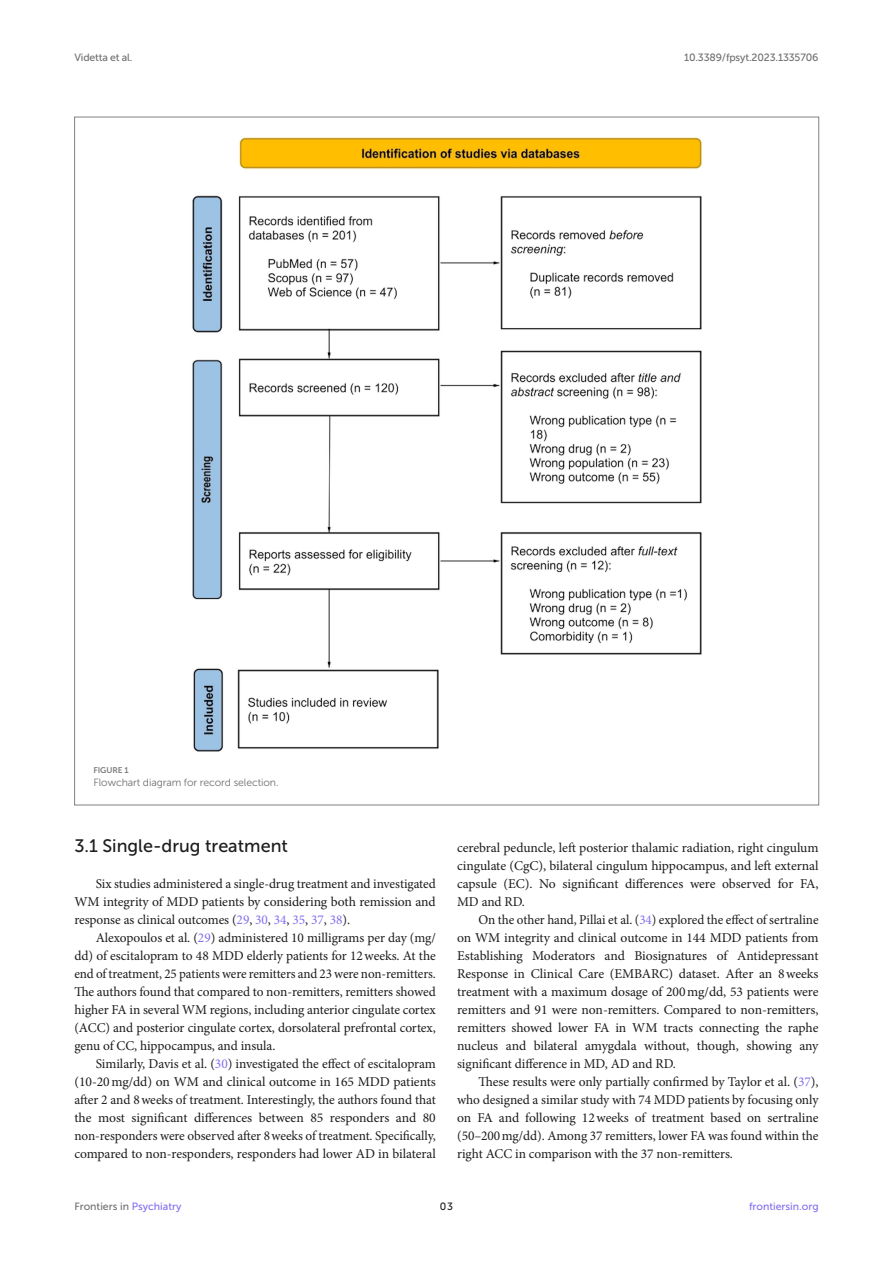
<style>
.page{position:relative;width:893px;height:1263px;background:#fff}
.page>*{position:absolute;margin:0;border:0;box-sizing:border-box;transform-origin:0 0}
.HEAD_2{font:18px "Museo Sans 500";color:#1b1c1b}
.TEXT{font:13.5px/18px "Minion Pro";letter-spacing:-.005em;color:#1b1c1b;text-align:justify}
.TEXT_FLUSH{font:13.5px/18px "Minion Pro";letter-spacing:-.005em;color:#1b1c1b;text-align:justify}
.t1{font:10.5px "Museo Sans 500";letter-spacing:-.015em;color:#706f70}
.FIG_LEG{font:10.5px "Museo Sans 300";letter-spacing:-.01em;color:#706f70}
.t2{font:10.5px "Museo Sans 500";color:#856df0}
.t3{font:10.5px "Museo Sans 500";color:#1b1c1b}
.FIG_HD{font:8.25px "Museo Sans 700";letter-spacing:-.01em;color:#7e7f7f}
.s1{color:#856df0}
</style>
<div class="page">
<img style="left:192px;top:137px;width:510px;height:615px">
<p class="t1" style="left:74px;top:51px;width:60px">Videtta et al.</p>
<p class="t1" style="left:684px;top:51px;width:136px">10.3389/fpsyt.2023.1335706</p>
<p class="FIG_HD" style="left:94px;top:765px;width:37px">FIGURE 1</p>
<p class="FIG_LEG" style="left:94px;top:777px;width:187px">Flowchart diagram for record selection.</p>
<p class="HEAD_2" style="left:74px;top:836px;width:215px">3.1 Single-drug treatment</p>
<p class="TEXT_FLUSH" style="left:74px;top:875px;width:363px;text-indent:21px">Six studies administered a single-drug treatment and investigated WM integrity of MDD patients by considering both remission and response as clinical outcomes (<span class="s1">29</span>, <span class="s1">30</span>, <span class="s1">34</span>, <span class="s1">35</span>, <span class="s1">37</span>, <span class="s1">38</span>).</p>
<p class="TEXT" style="left:74px;top:929px;width:363px;text-indent:21px">Alexopoulos et al. (<span class="s1">29</span>) administered 10 milligrams per day (mg/ dd) of escitalopram to 48 MDD elderly patients for 12weeks. At the end of treatment, 25 patients were remitters and 23 were non-remitters.<br>The authors found that compared to non-remitters, remitters showed higher FA in several WM regions, including anterior cingulate cortex (ACC) and posterior cingulate cortex, dorsolateral prefrontal cortex, genu of CC, hippocampus, and insula.</p>
<p class="TEXT" style="left:74px;top:1055px;width:363px;text-indent:21px">Similarly, Davis et al. (<span class="s1">30</span>) investigated the effect of escitalopram (10-20mg/dd) on WM and clinical outcome in 165 MDD patients after 2 and 8weeks of treatment. Interestingly, the authors found that the most significant differences between 85 responders and 80 non-responders were observed after 8weeks of treatment. Specifically, compared to non-responders, responders had lower AD in bilateral</p>
<p class="TEXT" style="left:457px;top:839px;width:363px">cerebral peduncle, left posterior thalamic radiation, right cingulum cingulate (CgC), bilateral cingulum hippocampus, and left external capsule (EC). No significant differences were observed for FA, MD and RD.</p>
<p class="TEXT" style="left:457px;top:911px;width:363px;text-indent:21px">On the other hand, Pillai et al. (<span class="s1">34</span>) explored the effect of sertraline on WM integrity and clinical outcome in 144 MDD patients from Establishing Moderators and Biosignatures of Antidepressant Response in Clinical Care (EMBARC) dataset. After an 8weeks treatment with a maximum dosage of 200mg/dd, 53 patients were remitters and 91 were non-remitters. Compared to non-remitters, remitters showed lower FA in WM tracts connecting the raphe nucleus and bilateral amygdala without, though, showing any significant difference in MD, AD and RD.</p>
<p class="TEXT" style="left:457px;top:1073px;width:363px;text-indent:21px">These results were only partially confirmed by Taylor et al. (<span class="s1">37</span>), who designed a similar study with 74 MDD patients by focusing only on FA and following 12weeks of treatment based on sertraline (50–200mg/dd). Among 37 remitters, lower FA was found within the right ACC in comparison with the 37 non-remitters.</p>
<p class="t1" style="left:74px;top:1200px;width:109px">Frontiers in <span class="s1">Psychiatry</span></p>
<p class="t3" style="left:440px;top:1200px;width:15px">03</p>
<p class="t2" style="left:749px;top:1200px;width:71px">frontiersin.org</p>
</div>
